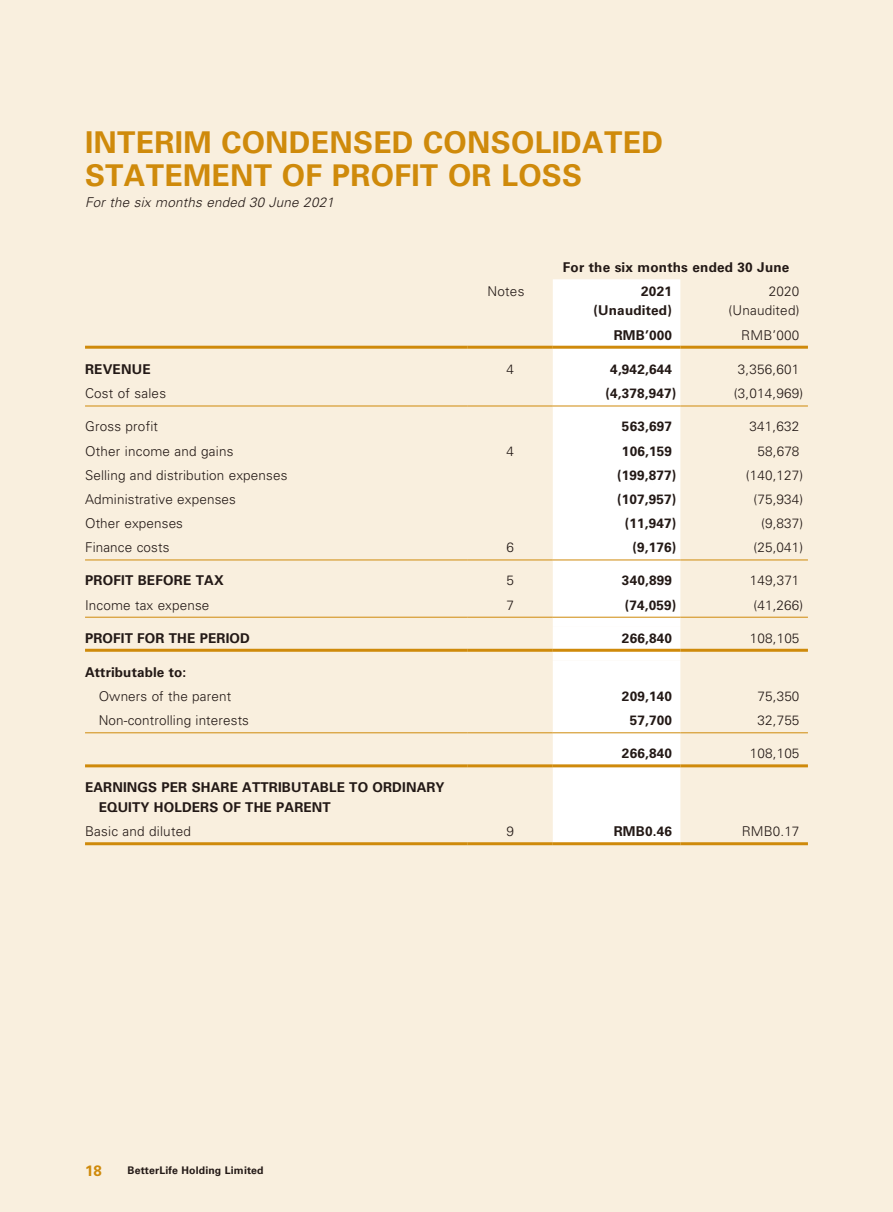
<style>
.page{position:relative;width:893px;height:1212px;background:#f9efde}
.page>*{position:absolute;margin:0;border:0;box-sizing:border-box;transform-origin:0 0}
.t1{font:700 30px/33px "Univers";letter-spacing:.01em;color:#cf8a0b}
.t2{font:700 15px "Univers";color:#cf8a0b}
.t3{font:300 13.5px/19.5px "Univers";letter-spacing:.01em;color:#231916;text-align:right}
.t4{font:700 13.5px/19.5px "Univers";letter-spacing:.015em;color:#231916;text-align:right}
.t5{font:italic 300 13.5px "Univers";letter-spacing:.015em;color:#231916}
.t6{font:700 10.5px "Univers";letter-spacing:.015em;color:#231916}
</style>
<div class="page">
<div style="left:553px;top:279px;width:127px;height:563px;background:#fff"></div>
<div style="left:553px;top:618px;width:127px;height:42px;background:#fff"></div>
<hr style="left:85px;top:732px;width:383px;height:1px;background:#cf8a0b">
<hr style="left:468px;top:732px;width:85px;height:1px;background:#cf8a0b">
<hr style="left:553px;top:732px;width:127px;height:1px;background:#cf8a0b">
<hr style="left:680px;top:732px;width:128px;height:1px;background:#cf8a0b">
<hr style="left:85px;top:406px;width:383px;height:1px;background:#cf8a0b">
<hr style="left:468px;top:406px;width:85px;height:1px;background:#cf8a0b">
<hr style="left:553px;top:406px;width:127px;height:1px;background:#cf8a0b">
<hr style="left:680px;top:406px;width:128px;height:1px;background:#cf8a0b">
<hr style="left:85px;top:560px;width:383px;height:1px;background:#cf8a0b">
<hr style="left:468px;top:560px;width:85px;height:1px;background:#cf8a0b">
<hr style="left:553px;top:560px;width:127px;height:1px;background:#cf8a0b">
<hr style="left:680px;top:560px;width:128px;height:1px;background:#cf8a0b">
<hr style="left:85px;top:346px;width:383px;height:3px;background:#cf8a0b">
<hr style="left:468px;top:346px;width:85px;height:3px;background:#cf8a0b">
<hr style="left:553px;top:346px;width:127px;height:3px;background:#cf8a0b">
<hr style="left:680px;top:346px;width:128px;height:3px;background:#cf8a0b">
<hr style="left:85px;top:617px;width:383px;height:1px;background:#cf8a0b">
<hr style="left:468px;top:617px;width:85px;height:1px;background:#cf8a0b">
<hr style="left:553px;top:617px;width:127px;height:1px;background:#cf8a0b">
<hr style="left:680px;top:617px;width:128px;height:1px;background:#cf8a0b">
<hr style="left:85px;top:649px;width:383px;height:3px;background:#cf8a0b">
<hr style="left:468px;top:649px;width:85px;height:3px;background:#cf8a0b">
<hr style="left:553px;top:649px;width:127px;height:3px;background:#cf8a0b">
<hr style="left:680px;top:649px;width:128px;height:3px;background:#cf8a0b">
<hr style="left:85px;top:764px;width:383px;height:3px;background:#cf8a0b">
<hr style="left:468px;top:764px;width:85px;height:3px;background:#cf8a0b">
<hr style="left:553px;top:764px;width:127px;height:3px;background:#cf8a0b">
<hr style="left:680px;top:764px;width:128px;height:3px;background:#cf8a0b">
<hr style="left:85px;top:842px;width:383px;height:3px;background:#cf8a0b">
<hr style="left:468px;top:842px;width:85px;height:3px;background:#cf8a0b">
<hr style="left:553px;top:842px;width:127px;height:3px;background:#cf8a0b">
<hr style="left:680px;top:842px;width:128px;height:3px;background:#cf8a0b">
<h1 class="t1" style="left:85px;top:127px;width:579px">INTERIM CONDENSED CONSOLIDATED<br>STATEMENT OF PROFIT OR LOSS</h1>
<p class="t5" style="left:85px;top:194px;width:250px">For the six months ended 30 June 2021</p>
<p class="t4" style="left:563px;top:257px;width:228px">For the six months ended 30 June</p>
<p class="t3" style="left:488px;top:281px;width:38px">Notes</p>
<p class="t4" style="left:593px;top:281px;width:80px">2021 (Unaudited)</p>
<p class="t3" style="left:728px;top:281px;width:72px">2020 (Unaudited)</p>
<p class="t4" style="left:614px;top:325px;width:60px">RMB’000</p>
<p class="t3" style="left:741px;top:325px;width:60px">RMB’000</p>
<p class="t4" style="left:85px;top:360px;width:67px">REVENUE</p>
<p class="t3" style="left:506px;top:360px;width:9px">4</p>
<p class="t4" style="left:610px;top:360px;width:63px">4,942,644</p>
<p class="t3" style="left:738px;top:360px;width:63px">3,356,601</p>
<p class="t3" style="left:85px;top:384px;width:83px">Cost of sales</p>
<p class="t4" style="left:605px;top:384px;width:72px">(4,378,947)</p>
<p class="t3" style="left:734px;top:384px;width:71px">(3,014,969)</p>
<p class="t3" style="left:85px;top:417px;width:74px">Gross profit</p>
<p class="t4" style="left:622px;top:417px;width:51px">563,697</p>
<p class="t3" style="left:749px;top:417px;width:51px">341,632</p>
<p class="t3" style="left:85px;top:441px;width:150px">Other income and gains</p>
<p class="t3" style="left:507px;top:441px;width:9px">4</p>
<p class="t4" style="left:622px;top:441px;width:51px">106,159</p>
<p class="t3" style="left:758px;top:441px;width:43px">58,678</p>
<p class="t3" style="left:85px;top:465px;width:204px">Selling and distribution expenses</p>
<p class="t4" style="left:617px;top:465px;width:61px">(199,877)</p>
<p class="t3" style="left:746px;top:465px;width:59px">(140,127)</p>
<p class="t3" style="left:85px;top:489px;width:152px">Administrative expenses</p>
<p class="t4" style="left:617px;top:489px;width:61px">(107,957)</p>
<p class="t3" style="left:754px;top:489px;width:51px">(75,934)</p>
<p class="t3" style="left:85px;top:514px;width:99px">Other expenses</p>
<p class="t4" style="left:625px;top:514px;width:53px">(11,947)</p>
<p class="t3" style="left:761px;top:514px;width:44px">(9,837)</p>
<p class="t3" style="left:85px;top:538px;width:86px">Finance costs</p>
<p class="t3" style="left:507px;top:538px;width:9px">6</p>
<p class="t4" style="left:632px;top:538px;width:45px">(9,176)</p>
<p class="t3" style="left:754px;top:538px;width:51px">(25,041)</p>
<p class="t4" style="left:85px;top:571px;width:140px">PROFIT BEFORE TAX</p>
<p class="t3" style="left:507px;top:571px;width:9px">5</p>
<p class="t4" style="left:622px;top:571px;width:51px">340,899</p>
<p class="t3" style="left:750px;top:571px;width:51px">149,371</p>
<p class="t3" style="left:85px;top:595px;width:126px">Income tax expense</p>
<p class="t3" style="left:507px;top:595px;width:9px">7</p>
<p class="t4" style="left:625px;top:595px;width:53px">(74,059)</p>
<p class="t3" style="left:754px;top:595px;width:51px">(41,266)</p>
<p class="t4" style="left:85px;top:628px;width:166px">PROFIT FOR THE PERIOD</p>
<p class="t4" style="left:622px;top:628px;width:51px">266,840</p>
<p class="t3" style="left:750px;top:628px;width:51px">108,105</p>
<p class="t4" style="left:85px;top:662px;width:103px">Attributable to:</p>
<p class="t3" style="left:99px;top:686px;width:134px">Owners of the parent</p>
<p class="t4" style="left:622px;top:686px;width:51px">209,140</p>
<p class="t3" style="left:758px;top:686px;width:43px">75,350</p>
<p class="t3" style="left:99px;top:711px;width:152px">Non-controlling interests</p>
<p class="t4" style="left:630px;top:711px;width:44px">57,700</p>
<p class="t3" style="left:758px;top:711px;width:43px">32,755</p>
<p class="t4" style="left:622px;top:744px;width:51px">266,840</p>
<p class="t3" style="left:750px;top:744px;width:51px">108,105</p>
<p class="t4" style="left:99px;top:778px;width:347px;text-align:left;text-indent:-14px">EARNINGS PER SHARE ATTRIBUTABLE TO ORDINARY<br>EQUITY HOLDERS OF THE PARENT</p>
<p class="t3" style="left:85px;top:821px;width:107px">Basic and diluted</p>
<p class="t3" style="left:507px;top:821px;width:9px">9</p>
<p class="t4" style="left:614px;top:822px;width:60px">RMB0.46</p>
<p class="t3" style="left:742px;top:821px;width:59px">RMB0.17</p>
<p class="t2" style="left:85px;top:1162px;width:18px">18</p>
<p class="t6" style="left:128px;top:1164px;width:138px">BetterLife Holding Limited</p>
</div>
